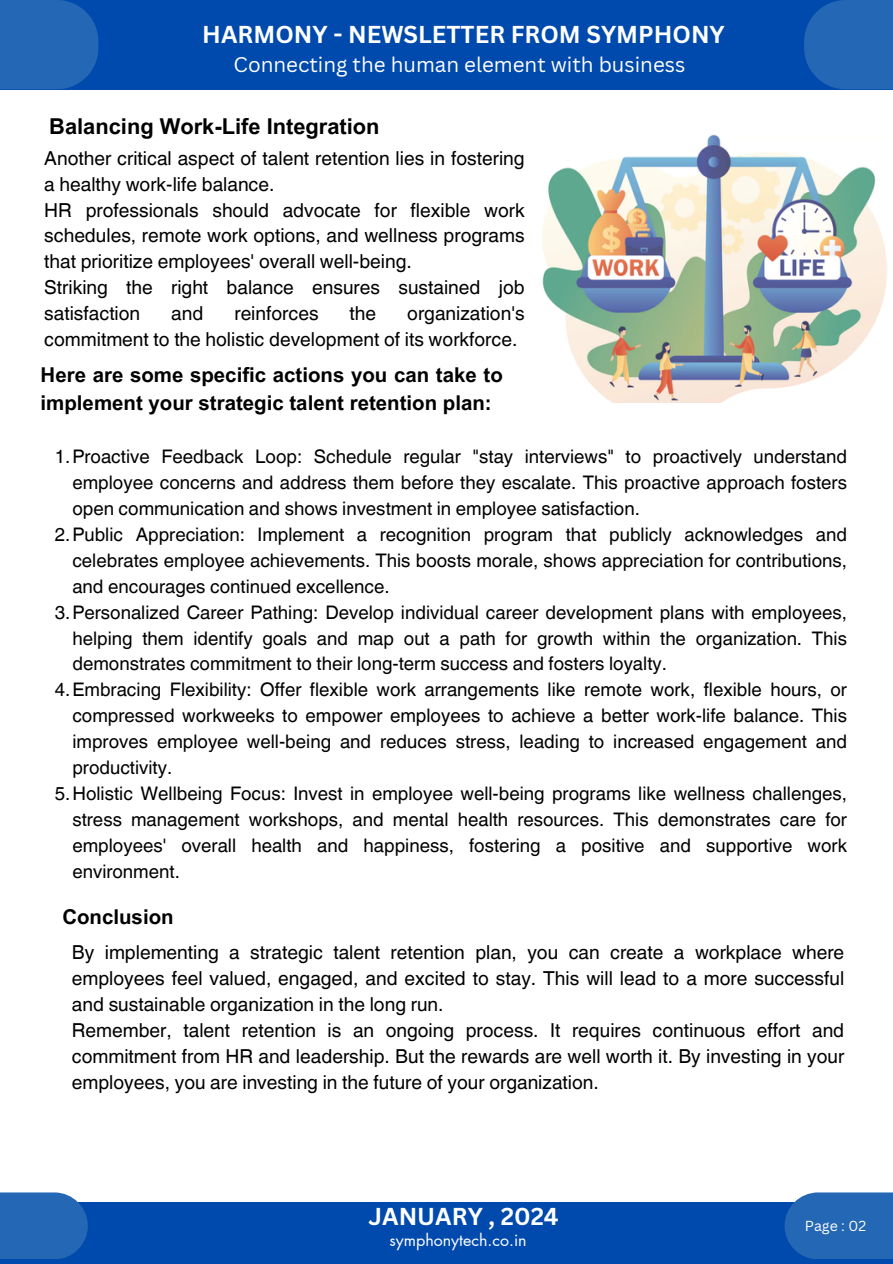
<style>
.page{position:relative;width:893px;height:1264px;background:#fff}
.page>*{position:absolute;margin:0;border:0;box-sizing:border-box;transform-origin:0 0}
.t1{font:700 23.85px "Canva Sans";color:#fff}
.t2{font:700 21.9px "Arial MT Pro";color:#000}
.t3{font:20.55px "Canva Sans";color:#fff}
.t4{font:700 20.4px/28.3px "Arial MT Pro";color:#000}
.t5{font:19.2px/25.8px "Helvetica World";color:#000}
.t6{font:18.75px/25.8px "Helvetica World";color:#000;text-align:justify}
.t7{font:16.05px "Futura LT Pro";color:#fff}
.t8{font:14.1px "Canva Sans";color:#fff}
</style>
<div class="page">
<div style="left:0;top:0;width:892px;height:89px;background:#004aad"></div>
<svg style="left:0;top:0;width:98px;height:89px;background:#2164b3"></svg>
<div style="left:804px;top:0;width:88px;height:89px;background:#2467b4"></div>
<div style="left:0;top:1201px;width:892px;height:62px;background:#004aad"></div>
<div style="left:0;top:1192px;width:88px;height:67px;background:#2467b4"></div>
<svg style="left:784px;top:1192px;width:108px;height:67px;background:#296ab5"></svg>
<img style="left:542px;top:134px;width:345px;height:268px">
<p class="t1" style="left:202px;top:18px;width:524px">HARMONY - NEWSLETTER FROM SYMPHONY</p>
<p class="t3" style="left:233px;top:50px;width:453px">Connecting the human element with business</p>
<p class="t2" style="left:49px;top:118px;width:332px">Balancing Work-Life Integration</p>
<p class="t5" style="left:44px;top:145px;width:482px">Another critical aspect of talent retention lies in fostering a healthy work-life balance.</p>
<p class="t5" style="left:44px;top:197px;width:482px;text-align:justify">HR professionals should advocate for flexible work schedules, remote work options, and wellness programs that prioritize employees' overall well-being.</p>
<p class="t5" style="left:44px;top:275px;width:482px">Striking the right balance ensures sustained job satisfaction</p>
<p class="t5" style="left:171px;top:300px;width:34px">and</p>
<p class="t5" style="left:234px;top:300px;width:86px">reinforces</p>
<p class="t5" style="left:349px;top:300px;width:28px">the</p>
<p class="t5" style="left:44px;top:300px;width:482px;text-indent:363px">organization's commitment to the holistic development of its workforce.</p>
<p class="t4" style="left:41px;top:363px;width:463px">Here are some specific actions you can take to implement your strategic talent retention plan:</p>
<p class="t6" style="left:72px;top:444px;width:776px;text-indent:-17px">1.Proactive Feedback Loop: Schedule regular "stay interviews" to proactively understand employee concerns and address them before they escalate. This proactive approach fosters open communication and shows investment in employee satisfaction.</p>
<p class="t6" style="left:72px;top:521px;width:776px;text-indent:-17px">2.Public Appreciation: Implement a recognition program that publicly acknowledges and celebrates employee achievements. This boosts morale, shows appreciation for contributions, and encourages continued excellence.</p>
<p class="t6" style="left:72px;top:599px;width:776px;text-indent:-17px">3.Personalized Career Pathing: Develop individual career development plans with employees, helping them identify goals and map out a path for growth within the organization. This demonstrates commitment to their long-term success and fosters loyalty.</p>
<p class="t6" style="left:72px;top:677px;width:776px;text-indent:-17px">4.Embracing Flexibility: Offer flexible work arrangements like remote work, flexible hours, or compressed workweeks to empower employees to achieve a better work-life balance. This improves employee well-being and reduces stress, leading to increased engagement and productivity.</p>
<p class="t6" style="left:72px;top:780px;width:776px;text-indent:-17px">5.Holistic Wellbeing Focus: Invest in employee well-being programs like wellness challenges, stress management workshops, and mental health resources. This demonstrates care for employees' overall health and happiness, fostering a positive and supportive work environment.</p>
<p class="t4" style="left:62px;top:905px;width:113px">Conclusion</p>
<p class="t5" style="left:72px;top:939px;width:773px;text-align:justify">By implementing a strategic talent retention plan, you can create a workplace where employees feel valued, engaged, and excited to stay. This will lead to a more successful and sustainable organization in the long run.</p>
<p class="t5" style="left:72px;top:1017px;width:773px;text-align:justify">Remember, talent retention is an ongoing process. It requires continuous effort and commitment from HR and leadership. But the rewards are well worth it. By investing in your employees, you are investing in the future of your organization.</p>
<p class="t1" style="left:368px;top:1199px;width:192px">JANUARY , 2024</p>
<p class="t7" style="left:389px;top:1232px;width:139px">symphonytech.co.in</p>
<p class="t8" style="left:804px;top:1215px;width:63px">Page : 02</p>
</div>
